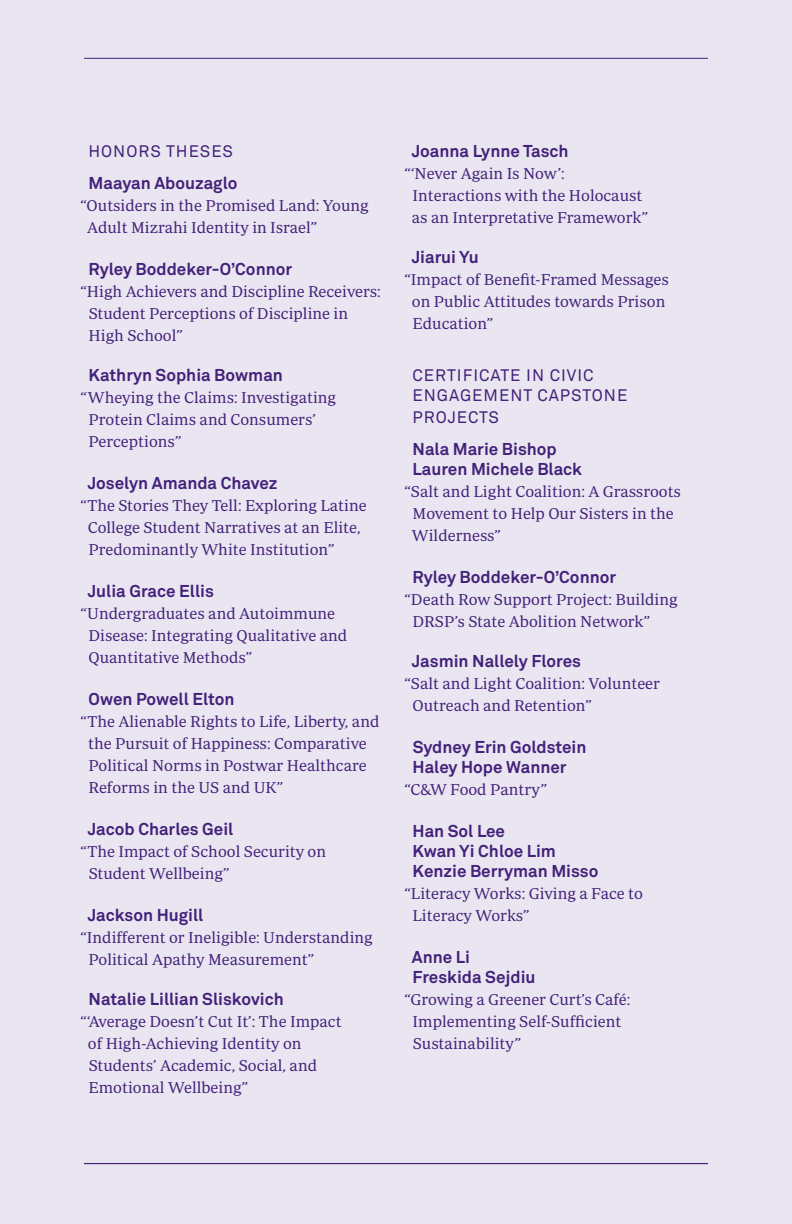
<style>
.page{position:relative;width:792px;height:1224px;background:#e9e6f1}
.page>*{position:absolute;margin:0;border:0;box-sizing:border-box;transform-origin:0 0}
._03_name{font:700 17px "Akkurat Pro";color:#43217a}
._02_b_head{font:16.4px/20px "Akkurat Pro";letter-spacing:.06em;color:#43217a}
._04_description{font:16px/22px "Periodico Text Lg";color:#43217a}
</style>
<div class="page">
<hr style="left:84px;top:1163px;width:624px;height:1px;background:#43217a">
<hr style="left:84px;top:58px;width:624px;height:1px;background:#43217a">
<p class="_02_b_head" style="left:88px;top:142px;width:146px">HONORS THESES</p>
<p class="_03_name" style="left:89px;top:173px;width:150px">Maayan Abouzaglo</p>
<p class="_04_description" style="left:87px;top:195px;width:283px;text-indent:-7px">“Outsiders in the Promised Land: Young<br>Adult Mizrahi Identity in Israel”</p>
<p class="_03_name" style="left:89px;top:259px;width:205px">Ryley Boddeker-O’Connor</p>
<p class="_04_description" style="left:89px;top:281px;width:294px;text-indent:-8px">“High Achievers and Discipline Receivers:<br>Student Perceptions of Discipline in<br>High School”</p>
<p class="_03_name" style="left:89px;top:365px;width:196px">Kathryn Sophia Bowman</p>
<p class="_04_description" style="left:89px;top:387px;width:249px;text-indent:-8px">“Wheying the Claims: Investigating<br>Protein Claims and Consumers’<br>Perceptions”</p>
<p class="_03_name" style="left:88px;top:473px;width:191px">Joselyn Amanda Chavez</p>
<p class="_04_description" style="left:88px;top:495px;width:280px;text-indent:-8px">“The Stories They Tell: Exploring Latine<br>College Student Narratives at an Elite,<br>Predominantly White Institution”</p>
<p class="_03_name" style="left:88px;top:581px;width:127px">Julia Grace Ellis</p>
<p class="_04_description" style="left:89px;top:603px;width:260px;text-indent:-8px">“Undergraduates and Autoimmune<br>Disease: Integrating Qualitative and<br>Quantitative Methods”</p>
<p class="_03_name" style="left:89px;top:689px;width:147px">Owen Powell Elton</p>
<p class="_04_description" style="left:88px;top:711px;width:293px;text-indent:-8px">“The Alienable Rights to Life, Liberty, and the Pursuit of Happiness: Comparative Political Norms in Postwar Healthcare Reforms in the US and UK”</p>
<p class="_03_name" style="left:88px;top:819px;width:147px">Jacob Charles Geil</p>
<p class="_04_description" style="left:89px;top:841px;width:239px;text-indent:-8px">“The Impact of School Security on<br>Student Wellbeing”</p>
<p class="_03_name" style="left:88px;top:905px;width:117px">Jackson Hugill</p>
<p class="_04_description" style="left:89px;top:927px;width:286px;text-indent:-8px">“Indifferent or Ineligible: Understanding<br>Political Apathy Measurement”</p>
<p class="_03_name" style="left:89px;top:989px;width:197px">Natalie Lillian Sliskovich</p>
<p class="_04_description" style="left:88px;top:1011px;width:255px;text-indent:-8px">“‘Average Doesn’t Cut It’: The Impact of High-Achieving Identity on<br>Students’ Academic, Social, and<br>Emotional Wellbeing”</p>
<p class="_03_name" style="left:412px;top:141px;width:158px">Joanna Lynne Tasch</p>
<p class="_04_description" style="left:412px;top:163px;width:238px;text-indent:-8px">“‘Never Again Is Now’:<br>Interactions with the Holocaust as an Interpretative Framework”</p>
<p class="_03_name" style="left:412px;top:247px;width:69px">Jiarui Yu</p>
<p class="_04_description" style="left:412px;top:269px;width:258px;text-indent:-8px">“Impact of Benefit-Framed Messages on Public Attitudes towards Prison<br>Education”</p>
<p class="_02_b_head" style="left:412px;top:366px;width:216px">CERTIFICATE IN CIVIC<br>ENGAGEMENT CAPSTONE</p>
<p class="_02_b_head" style="left:412px;top:408px;width:88px">PROJECTS</p>
<p class="_03_name" style="left:413px;top:439px;width:146px">Nala Marie Bishop</p>
<p class="_03_name" style="left:413px;top:459px;width:171px">Lauren Michele Black</p>
<p class="_04_description" style="left:412px;top:481px;width:271px;text-indent:-8px">“Salt and Light Coalition: A Grassroots<br>Movement to Help Our Sisters in the<br>Wilderness”</p>
<p class="_03_name" style="left:413px;top:567px;width:205px">Ryley Boddeker-O’Connor</p>
<p class="_04_description" style="left:413px;top:589px;width:267px;text-indent:-8px">“Death Row Support Project: Building<br>DRSP’s State Abolition Network”</p>
<p class="_03_name" style="left:412px;top:651px;width:171px">Jasmin Nallely Flores</p>
<p class="_04_description" style="left:413px;top:673px;width:249px;text-indent:-8px">“Salt and Light Coalition: Volunteer<br>Outreach and Retention”</p>
<p class="_03_name" style="left:413px;top:737px;width:175px">Sydney Erin Goldstein</p>
<p class="_03_name" style="left:413px;top:757px;width:156px">Haley Hope Wanner</p>
<p class="_04_description" style="left:404px;top:779px;width:145px">“C&amp;W Food Pantry”</p>
<p class="_03_name" style="left:413px;top:821px;width:94px">Han Sol Lee</p>
<p class="_03_name" style="left:413px;top:841px;width:145px">Kwan Yi Chloe Lim</p>
<p class="_03_name" style="left:413px;top:861px;width:187px">Kenzie Berryman Misso</p>
<p class="_04_description" style="left:413px;top:883px;width:232px;text-indent:-8px">“Literacy Works: Giving a Face to<br>Literacy Works”</p>
<p class="_03_name" style="left:412px;top:947px;width:60px">Anne Li</p>
<p class="_03_name" style="left:413px;top:967px;width:125px">Freskida Sejdiu</p>
<p class="_04_description" style="left:413px;top:989px;width:219px;text-indent:-8px">“Growing a Greener Curt’s Café:<br>Implementing Self-Sufficient<br>Sustainability”</p>
</div>
